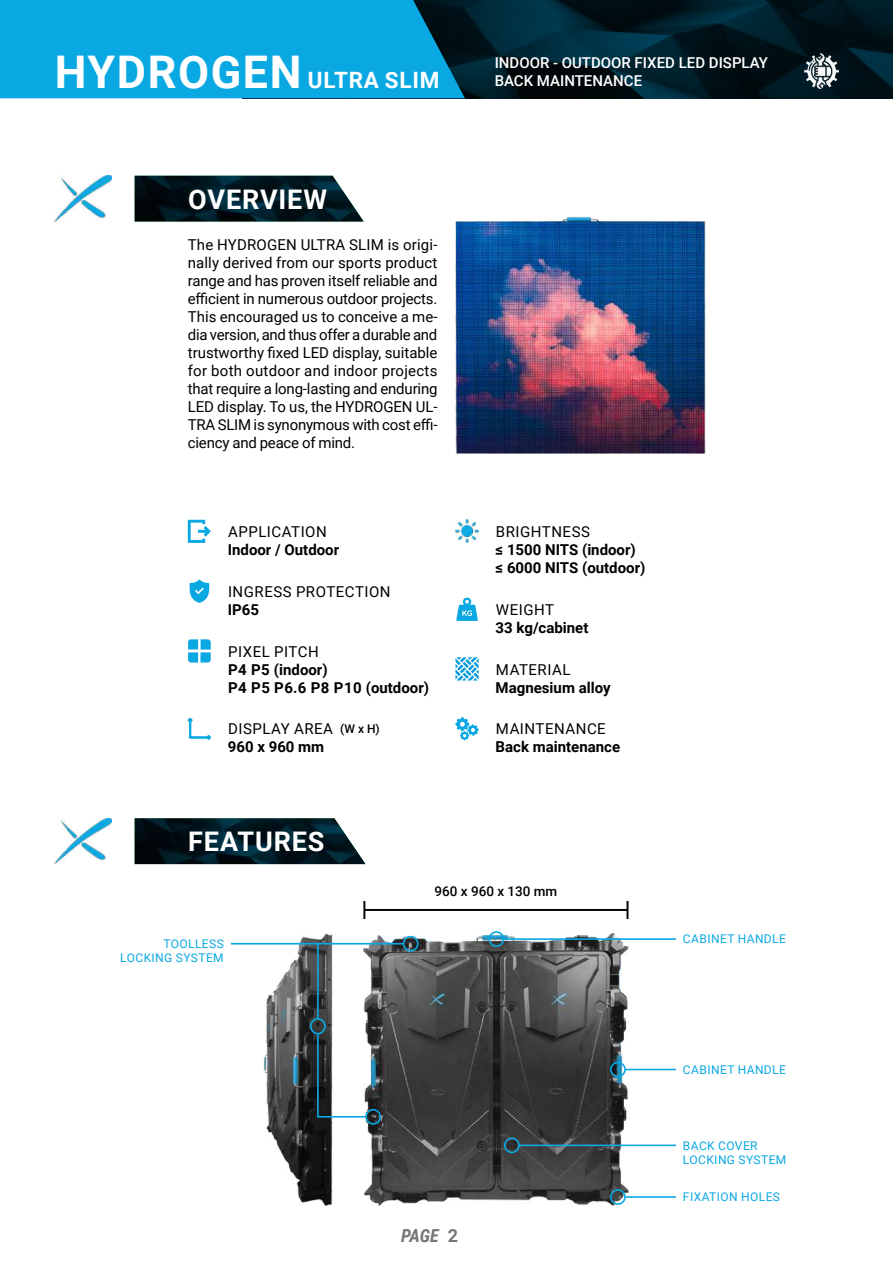
<style>
.page{position:relative;width:893px;height:1263px;background:#fff}
.page>*{position:absolute;margin:0;border:0;box-sizing:border-box;transform-origin:0 0}
.t1{font:700 27px "Roboto";letter-spacing:.03em;color:#fff}
.t2{font:700 22.5px "Roboto";letter-spacing:.035em;color:#fff}
.t3{font:italic 700 18px "Roboto Condensed";color:#767778}
.t4{font:15px/18px "Roboto";letter-spacing:.035em;color:#000;text-align:justify}
.t5{font:700 15px/18px "Roboto";color:#000}
.t6{font:500 15px/18px "Roboto";color:#fff}
.t7{font:500 13.5px "Roboto";color:#000}
.t8{font:12px/14.4px "Roboto";letter-spacing:.035em;color:#0aa8e2;text-align:right}
.t9{font:500 12px "Roboto";color:#000}
.s1{font-size:45px}
.s2{font-family:"Roboto";font-style:normal;color:#787677}
</style>
<div class="page">
<img style="left:455px;top:216px;width:250px;height:238px">
<hr style="left:364px;top:909px;width:264px;height:2px;background:#000">
<svg style="left:626px;top:901px;width:2px;height:18px"></svg>
<svg style="left:363px;top:901px;width:2px;height:18px"></svg>
<img style="left:363px;top:934px;width:265px;height:271px">
<img style="left:263px;top:934px;width:70px;height:271px">
<div style="left:610px;top:1062px;width:16px;height:15px;border:2px solid #0aa8e2;border-radius:50%"></div>
<div style="left:310px;top:1018px;width:16px;height:16px;border:2px solid #0aa8e2;border-radius:50%"></div>
<div style="left:365px;top:1109px;width:16px;height:16px;border:2px solid #0aa8e2;border-radius:50%"></div>
<div style="left:403px;top:936px;width:16px;height:16px;border:2px solid #0aa8e2;border-radius:50%"></div>
<div style="left:610px;top:1189px;width:16px;height:16px;border:2px solid #0aa8e2;border-radius:50%"></div>
<div style="left:504px;top:1137px;width:16px;height:16px;border:2px solid #0aa8e2;border-radius:50%"></div>
<div style="left:488px;top:931px;width:16px;height:16px;border:2px solid #0aa8e2;border-radius:50%"></div>
<hr style="left:625px;top:1069px;width:51px;height:1px;background:#0aa8e2">
<hr style="left:317px;top:944px;width:2px;height:75px;background:#0aa8e2">
<svg style="left:316px;top:1031px;width:52px;height:87px"></svg>
<hr style="left:231px;top:943px;width:173px;height:1px;background:#0aa8e2">
<hr style="left:625px;top:1196px;width:51px;height:2px;background:#0aa8e2">
<hr style="left:519px;top:1144px;width:157px;height:2px;background:#0aa8e2">
<hr style="left:503px;top:938px;width:173px;height:2px;background:#0aa8e2">
<svg style="left:189px;top:579px;width:20px;height:24px"></svg>
<svg style="left:188px;top:639px;width:23px;height:23px"></svg>
<svg style="left:188px;top:520px;width:23px;height:23px"></svg>
<svg style="left:455px;top:657px;width:24px;height:23px"></svg>
<svg style="left:455px;top:717px;width:24px;height:23px"></svg>
<svg style="left:456px;top:597px;width:22px;height:24px"></svg>
<svg style="left:188px;top:717px;width:23px;height:23px"></svg>
<img style="left:455px;top:520px;width:24px;height:23px">
<img style="left:135px;top:818px;width:230px;height:46px">
<img style="left:135px;top:176px;width:229px;height:45px">
<img style="left:54px;top:818px;width:58px;height:46px">
<img style="left:54px;top:176px;width:58px;height:45px">
<img style="left:465px;top:0;width:428px;height:98px">
<div style="left:0;top:0;width:465px;height:98px;background:#0aa8e2"></div>
<img style="left:804px;top:54px;width:35px;height:35px">
<h2 class="t2" style="left:55px;top:64px;width:386px"><span class="s1">HYDROGEN</span> ULTRA SLIM</h2>
<p class="t6" style="left:495px;top:53px;width:275px">INDOOR - OUTDOOR FIXED LED DISPLAY<br>BACK MAINTENANCE</p>
<h1 class="t1" style="left:188px;top:180px;width:140px">OVERVIEW</h1>
<p class="t4" style="left:188px;top:235px;width:251px">The HYDROGEN ULTRA SLIM is origi&shy;nally derived from our sports product range and has proven itself reliable and efficient in numerous outdoor projects.<br>This encouraged us to conceive a me&shy;dia version, and thus offer a durable and trustworthy fixed LED display, suitable for both outdoor and indoor projects that require a long-lasting and enduring LED display. To us, the HYDROGEN UL-TRA SLIM is synonymous with cost effi&shy;ciency and peace of mind.</p>
<p class="t4" style="left:228px;top:522px;width:100px">APPLICATION</p>
<p class="t5" style="left:228px;top:540px;width:113px">Indoor / Outdoor</p>
<p class="t4" style="left:228px;top:582px;width:164px">INGRESS PROTECTION</p>
<p class="t5" style="left:228px;top:600px;width:33px">IP65</p>
<p class="t4" style="left:228px;top:642px;width:92px">PIXEL PITCH</p>
<p class="t5" style="left:228px;top:660px;width:203px">P4 P5 (indoor)<br>P4 P5 P6.6 P8 P10 (outdoor)</p>
<p class="t4" style="left:228px;top:719px;width:106px">DISPLAY AREA</p>
<p class="t5" style="left:228px;top:737px;width:98px">960 x 960 mm</p>
<p class="t9" style="left:340px;top:720px;width:41px">(W x H)</p>
<h1 class="t1" style="left:188px;top:823px;width:138px">FEATURES</h1>
<p class="t4" style="left:496px;top:522px;width:96px">BRIGHTNESS</p>
<p class="t5" style="left:496px;top:540px;width:151px">≤ 1500 NITS (indoor) ≤ 6000 NITS (outdoor)</p>
<p class="t4" style="left:496px;top:600px;width:60px">WEIGHT</p>
<p class="t5" style="left:496px;top:618px;width:94px">33 kg/cabinet</p>
<p class="t4" style="left:496px;top:660px;width:76px">MATERIAL</p>
<p class="t5" style="left:496px;top:678px;width:116px">Magnesium alloy</p>
<p class="t4" style="left:496px;top:719px;width:111px">MAINTENANCE</p>
<p class="t5" style="left:496px;top:737px;width:126px">Back maintenance</p>
<p class="t8" style="left:120px;top:936px;width:105px">TOOLLESS<br>LOCKING SYSTEM</p>
<p class="t7" style="left:434px;top:882px;width:124px">960 x 960 x 130 mm</p>
<p class="t3" style="left:401px;top:1223px;width:59px">PAGE <span class="s2">2</span></p>
<p class="t8" style="left:683px;top:931px;width:104px">CABINET HANDLE</p>
<p class="t8" style="left:683px;top:1062px;width:104px">CABINET HANDLE</p>
<p class="t8" style="left:683px;top:1137px;width:105px;text-align:left">BACK COVER<br>LOCKING SYSTEM</p>
<p class="t8" style="left:683px;top:1189px;width:99px">FIXATION HOLES</p>
</div>
